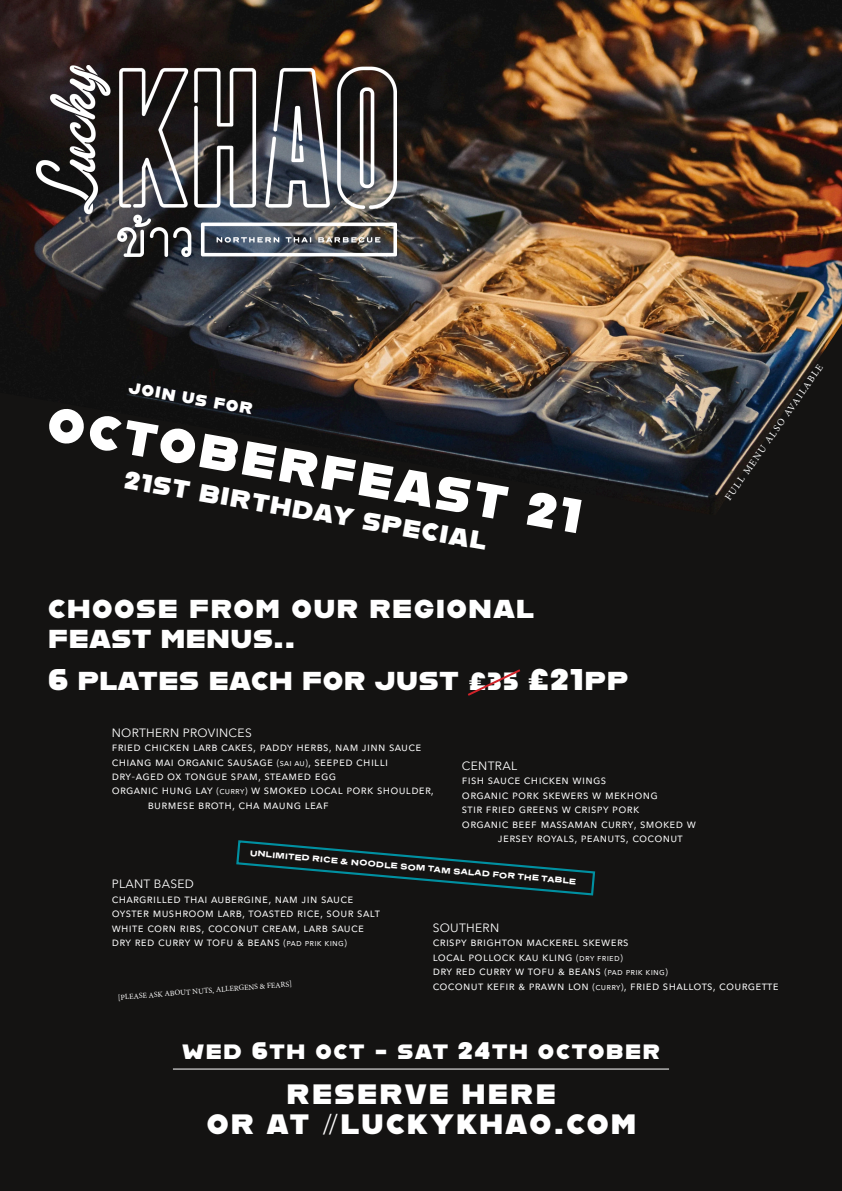
<style>
.page{position:relative;width:842px;height:1191px;background:#fff}
.page>*{position:absolute;margin:0;border:0;box-sizing:border-box;transform-origin:0 0}
.t1{font:48px "Alfarn";color:#fff}
.t2{font:30px "Alfarn";letter-spacing:.02em;color:#fff}
.t3{font:30px "Alfarn";letter-spacing:.05em;color:#fff}
.t4{font:28px "Alfarn";letter-spacing:.09em;color:#fff}
.t5{font:25px "Alfarn";color:#fff}
.t6{font:24px "Alfarn";letter-spacing:.07em;color:#fff}
.t7{font:16px "Alfarn";color:#fff}
.t8{font:12px "Avenir Next";letter-spacing:.025em;color:#fff}
.t9{font:10px "Minion Pro";color:#fff}
.t10{font:8.3px "Presicav Hv";color:#fff}
.t11{font:7.8px "Minion Pro";color:#fff}
.s1{font-size:25px}
.s2{font-size:9.3px}
</style>
<div class="page">
<img style="left:0;top:0;width:842px;height:392px">
<div style="left:0;top:392px;width:842px;height:799px;background:#141312"></div>
<svg style="left:587px;top:323px;width:255px;height:555px;background:#201f1e"></svg>
<img style="left:36px;top:65px;width:360px;height:191px">
<hr style="left:173px;top:1068px;width:496px;height:1px;background:#fff">
<svg style="left:465px;top:667px;width:58px;height:30px;background:#201413"></svg>
<svg style="left:235px;top:839px;width:361px;height:57px;background:#121c1d"></svg>
<p class="t7" style="left:131px;top:378px;width:127px;rotate:10deg">JOIN US FOR</p>
<p class="t1" style="left:53px;top:395px;width:543px;rotate:10deg">OCTOBERFEAST 21</p>
<p class="t5" style="left:128px;top:464px;width:368px;rotate:10deg">21ST BIRTHDAY SPECIAL</p>
<p class="t3" style="left:48px;top:589px;width:487px">choose from our regional</p>
<p class="t2" style="left:48px;top:619px;width:249px">feast menus..</p>
<p class="t2" style="left:48px;top:661px;width:581px">6 plates each for just <span class="s1">£35</span> £21pp</p>
<p class="t8" style="left:112px;top:722px;width:142px">NORTHERN PROVINCES</p>
<p class="t8" style="left:112px;top:736px;width:311px">fried chicken larb cakes, paddy herbs, nam jinn sauce</p>
<p class="t8" style="left:112px;top:751px;width:278px">chiang mai organic sausage <span class="s2">(sai au)</span>, seeped chilli</p>
<p class="t8" style="left:112px;top:765px;width:226px">dry-aged ox tongue spam, steamed egg</p>
<p class="t8" style="left:112px;top:780px;width:324px">organic hung lay <span class="s2">(curry)</span> w smoked local pork shoulder,</p>
<p class="t8" style="left:148px;top:794px;width:182px">burmese broth, cha maung leaf</p>
<p class="t8" style="left:462px;top:755px;width:57px">CENTRAL</p>
<p class="t8" style="left:462px;top:770px;width:146px">fish sauce chicken wings</p>
<p class="t8" style="left:462px;top:784px;width:198px">organic pork skewers w mekhong</p>
<p class="t8" style="left:462px;top:799px;width:179px">stir fried greens w crispy pork</p>
<p class="t8" style="left:462px;top:813px;width:236px">organic beef massaman curry, smoked w</p>
<p class="t8" style="left:498px;top:827px;width:186px">jersey royals, peanuts, coconut</p>
<p class="t9" style="left:722px;top:495px;width:165px;rotate:-55deg">FULL MENU ALSO AVAILABLE</p>
<p class="t10" style="left:250px;top:847px;width:329px;rotate:5deg">UNLIMITED RICE &amp; NOODLE SOM TAM SALAD FOR THE TABLE</p>
<p class="t8" style="left:112px;top:874px;width:84px">PLANT BASED</p>
<p class="t8" style="left:112px;top:888px;width:243px">chargrilled thai aubergine, nam jin sauce</p>
<p class="t8" style="left:112px;top:903px;width:270px">oyster mushroom larb, toasted rice, sour salt</p>
<p class="t8" style="left:112px;top:917px;width:254px">white corn ribs, coconut cream, larb sauce</p>
<p class="t8" style="left:112px;top:931px;width:237px">dry red curry w tofu &amp; beans <span class="s2">(pad prik king)</span></p>
<p class="t8" style="left:433px;top:917px;width:68px">SOUTHERN</p>
<p class="t8" style="left:433px;top:932px;width:197px">crispy brighton mackerel skewers</p>
<p class="t8" style="left:433px;top:946px;width:192px">local pollock kau kling <span class="s2">(dry fried)</span></p>
<p class="t8" style="left:433px;top:961px;width:237px">dry red curry w tofu &amp; beans <span class="s2">(pad prik king)</span></p>
<p class="t8" style="left:433px;top:975px;width:348px">coconut kefir &amp; prawn lon <span class="s2">(curry)</span>, fried shallots, courgette</p>
<p class="t11" style="left:118px;top:993px;width:176px;rotate:-5deg">[PLEASE ASK ABOUT NUTS, ALLERGENS &amp; FEARS]</p>
<p class="t6" style="left:183px;top:1036px;width:479px">wed 6th oct - sat 24th october</p>
<p class="t4" style="left:287px;top:1077px;width:270px">RESERVE HERE</p>
<p class="t4" style="left:207px;top:1107px;width:431px">OR AT // LUCKYKHAO.COM</p>
</div>
